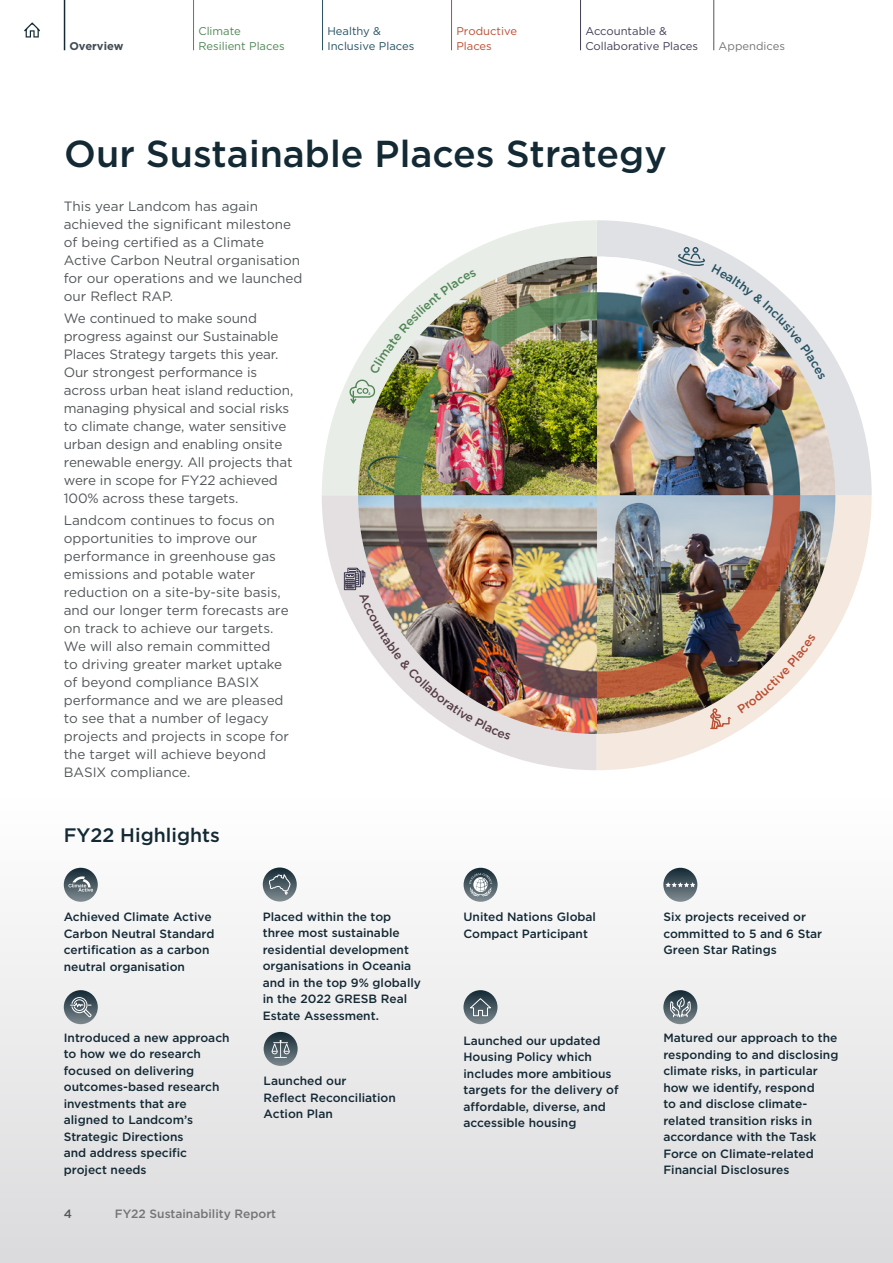
<style>
.page{position:relative;width:893px;height:1263px;background:#fff}
.page>*{position:absolute;margin:0;border:0;box-sizing:border-box;transform-origin:0 0}
.Heading_1_-_Slate{font:500 37.5px "Gotham";color:#132934}
.t1{font:500 19.5px "Gotham";color:#132934}
.Normal_Body{font:13.5px/18px "Gotham";color:#525759}
.Normal_Body-2{font:500 12px/16.5px "Gotham";color:#132934}
.t2{font:500 12px "Gotham";color:#747476}
.t3{font:500 12px "Gotham";color:#525759}
.t4{font:11.25px/15px "Gotham";color:#423f55}
.t5{font:11.25px/15px "Gotham";color:#265162}
.t6{font:11.25px/15px "Gotham";color:#518655}
.t7{font:11.25px/15px "Gotham";color:#ba4e31}
.t8{font:11.25px "Gotham";color:#747476}
.t9{font:700 11.25px "Gotham";color:#424b54}
</style>
<div class="page">
<div style="left:0;top:799px;width:893px;height:464px;background:linear-gradient(to bottom,#fefefe,#dbdbdd)"></div>
<svg style="left:322px;top:495px;width:275px;height:275px"></svg>
<svg style="left:597px;top:495px;width:275px;height:275px"></svg>
<svg style="left:597px;top:220px;width:275px;height:275px"></svg>
<svg style="left:322px;top:220px;width:275px;height:275px"></svg>
<img style="left:358px;top:257px;width:477px;height:477px;border-radius:239px">
<svg style="left:464px;top:868px;width:34px;height:34px"></svg>
<svg style="left:469px;top:873px;width:23px;height:23px"></svg>
<svg style="left:663px;top:990px;width:34px;height:34px"></svg>
<svg style="left:663px;top:868px;width:34px;height:34px"></svg>
<svg style="left:64px;top:868px;width:34px;height:34px"></svg>
<svg style="left:68px;top:876px;width:25px;height:16px"></svg>
<svg style="left:64px;top:990px;width:34px;height:34px"></svg>
<svg style="left:463px;top:990px;width:34px;height:34px"></svg>
<svg style="left:469px;top:997px;width:23px;height:19px"></svg>
<svg style="left:263px;top:867px;width:34px;height:34px"></svg>
<svg style="left:269px;top:871px;width:22px;height:25px"></svg>
<svg style="left:665px;top:882px;width:30px;height:5px"></svg>
<svg style="left:669px;top:996px;width:22px;height:22px"></svg>
<svg style="left:69px;top:997px;width:23px;height:21px"></svg>
<svg style="left:264px;top:1032px;width:34px;height:34px"></svg>
<svg style="left:272px;top:1040px;width:18px;height:18px"></svg>
<svg style="left:24px;top:22px;width:16px;height:16px"></svg>
<hr style="left:64px;top:0;width:1px;height:50px;background:#132934">
<hr style="left:193px;top:0;width:1px;height:50px;background:#518655">
<hr style="left:322px;top:0;width:1px;height:50px;background:#265162">
<hr style="left:451px;top:0;width:1px;height:50px;background:#ba4e31">
<hr style="left:580px;top:0;width:1px;height:50px;background:#423f55">
<hr style="left:713px;top:0;width:1px;height:50px;background:#525759">
<img style="left:343px;top:567px;width:168px;height:173px">
<img style="left:702px;top:632px;width:114px;height:112px">
<img style="left:636px;top:247px;width:208px;height:203px">
<img style="left:349px;top:269px;width:128px;height:139px">
<p class="t9" style="left:69px;top:40px;width:56px">Overview</p>
<p class="t6" style="left:198px;top:24px;width:88px">Climate<br>Resilient Places</p>
<p class="t5" style="left:327px;top:24px;width:88px">Healthy &amp;<br>Inclusive Places</p>
<p class="t7" style="left:456px;top:24px;width:62px">Productive<br>Places</p>
<p class="t4" style="left:585px;top:24px;width:114px">Accountable &amp;<br>Collaborative Places</p>
<p class="t8" style="left:719px;top:40px;width:68px">Appendices</p>
<p class="Heading_1_-_Slate" style="left:64px;top:133px;width:604px">Our Sustainable Places Strategy</p>
<p class="Normal_Body" style="left:64px;top:197px;width:240px">This year Landcom has again achieved the significant milestone of being certified as a Climate<br>Active Carbon Neutral organisation for our operations and we launched our Reflect RAP.</p>
<p class="Normal_Body" style="left:64px;top:309px;width:231px">We continued to make sound progress against our Sustainable<br>Places Strategy targets this year.<br>Our strongest performance is across urban heat island reduction, managing physical and social risks to climate change, water sensitive urban design and enabling onsite renewable energy. All projects that were in scope for FY22 achieved<br>100% across these targets.</p>
<p class="Normal_Body" style="left:64px;top:511px;width:227px">Landcom continues to focus on opportunities to improve our performance in greenhouse gas emissions and potable water reduction on a site-by-site basis, and our longer term forecasts are on track to achieve our targets.<br>We will also remain committed<br>to driving greater market uptake of beyond compliance BASIX performance and we are pleased to see that a number of legacy projects and projects in scope for the target will achieve beyond<br>BASIX compliance.</p>
<p class="t1" style="left:64px;top:824px;width:158px">FY22 Highlights</p>
<p class="Normal_Body-2" style="left:263px;top:908px;width:160px">Placed within the top three most sustainable residential development organisations in Oceania and in the top 9% globally in the 2022 GRESB Real<br>Estate Assessment.</p>
<p class="Normal_Body-2" style="left:64px;top:908px;width:152px">Achieved Climate Active<br>Carbon Neutral Standard certification as a carbon neutral organisation</p>
<p class="Normal_Body-2" style="left:463px;top:908px;width:134px">United Nations Global<br>Compact Participant</p>
<p class="Normal_Body-2" style="left:663px;top:908px;width:160px">Six projects received or committed to 5 and 6 Star<br>Green Star Ratings</p>
<p class="Normal_Body-2" style="left:64px;top:1029px;width:167px">Introduced a new approach to how we do research focused on delivering outcomes‑based research investments that are aligned to Landcom’s<br>Strategic Directions<br>and address specific project needs</p>
<p class="Normal_Body-2" style="left:463px;top:1032px;width:157px">Launched our updated<br>Housing Policy which includes more ambitious targets for the delivery of affordable, diverse, and accessible housing</p>
<p class="Normal_Body-2" style="left:264px;top:1072px;width:134px">Launched our<br>Reflect Reconciliation<br>Action Plan</p>
<p class="t3" style="left:64px;top:1207px;width:10px">4</p>
<p class="t2" style="left:115px;top:1207px;width:163px">FY22 Sustainability Report</p>
<p class="Normal_Body-2" style="left:663px;top:1029px;width:177px">Matured our approach to the responding to and disclosing climate risks, in particular how we identify, respond<br>to and disclose climate&shy;related transition risks in accordance with the Task<br>Force on Climate-related<br>Financial Disclosures</p>
</div>
